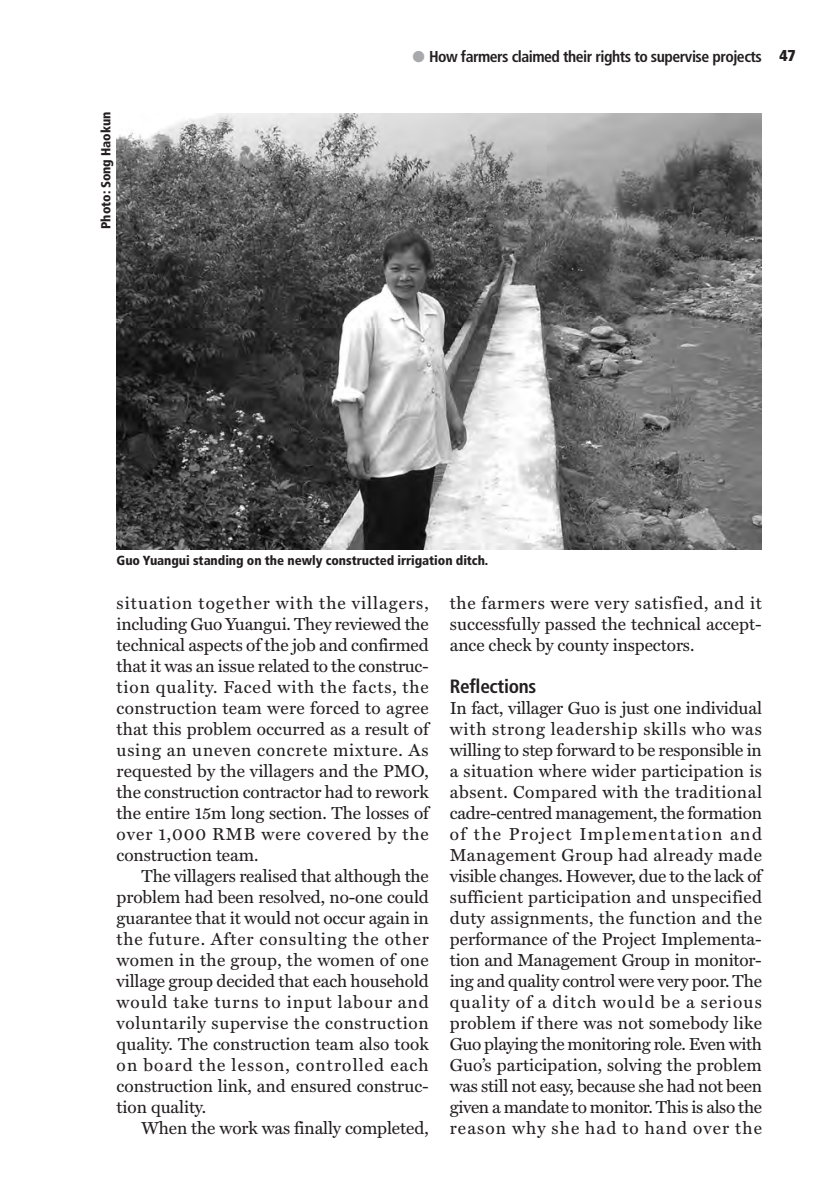
<style>
.page{position:relative;width:829px;height:1191px;background:#fff}
.page>*{position:absolute;margin:0;border:0;box-sizing:border-box;transform-origin:0 0}
.t1{font:700 condensed 19.25px "Frutiger";letter-spacing:-.015em;color:#231f20}
.t2{font:17.5px/21px "Miller Text";letter-spacing:.005em;color:#231f20;text-align:justify}
.t3{font:17.5px "Miller Text";letter-spacing:-.015em;color:#231f20}
.t4{font:17.5px "Miller Text";letter-spacing:.05em;color:#231f20}
.t5{font:17.5px "Miller Text";letter-spacing:.055em;color:#231f20}
.t6{font:17.5px "Miller Text";letter-spacing:.035em;color:#231f20}
.t7{font:17.5px "Miller Text";letter-spacing:.06em;color:#231f20}
.t8{font:17.5px "Miller Text";letter-spacing:.04em;color:#231f20}
.t9{font:17.5px "Miller Text";letter-spacing:.065em;color:#231f20}
.t10{font:700 condensed 15.75px "Frutiger";letter-spacing:-.03em;color:#231f20}
.t11{font:900 condensed 13.12px "Frutiger";letter-spacing:-.005em;color:#231f20}
.s1{color:#a8a9ad}
.s2{font-weight:900}
</style>
<div class="page">
<img style="left:117px;top:114px;width:644px;height:435px">
<p class="t11" style="left:101px;top:229px;width:119px;rotate:-90deg">Photo: Song Haokun</p>
<p class="t10" style="left:412px;top:50px;width:384px"><span class="s1">●</span> How farmers claimed their rights to supervise projects <span class="s2">47</span></p>
<p class="t11" style="left:117px;top:555px;width:373px">Guo Yuangui standing on the newly constructed irrigation ditch.</p>
<p class="t7" style="left:117px;top:596px;width:313px">situation together with the villagers,</p>
<p class="t3" style="left:117px;top:617px;width:313px">including Guo Yuangui. They reviewed the</p>
<p class="t2" style="left:117px;top:636px;width:313px">technical aspects of the job and confirmed</p>
<p class="t3" style="left:117px;top:659px;width:313px">that it was an issue related to the construc-</p>
<p class="t4" style="left:117px;top:680px;width:313px">tion quality. Faced with the facts, the</p>
<p class="t2" style="left:117px;top:699px;width:313px">construction team were forced to agree</p>
<p class="t2" style="left:117px;top:720px;width:313px">that this problem occurred as a result of</p>
<p class="t8" style="left:117px;top:743px;width:313px">using an uneven concrete mixture. As</p>
<p class="t2" style="left:117px;top:762px;width:313px">requested by the villagers and the PMO,</p>
<p class="t2" style="left:117px;top:783px;width:313px">the construction contractor had to rework</p>
<p class="t2" style="left:117px;top:804px;width:313px">the entire 15m long section. The losses of</p>
<p class="t5" style="left:117px;top:827px;width:313px">over 1,000 RMB were covered by the</p>
<p class="t2" style="left:117px;top:846px;width:143px">construction team.</p>
<p class="t2" style="left:141px;top:867px;width:289px">The villagers realised that although the</p>
<p class="t2" style="left:117px;top:888px;width:313px">problem had been resolved, no-one could</p>
<p class="t2" style="left:117px;top:909px;width:313px">guarantee that it would not occur again in</p>
<p class="t4" style="left:117px;top:932px;width:313px">the future. After consulting the other</p>
<p class="t2" style="left:117px;top:951px;width:313px">women in the group, the women of one</p>
<p class="t2" style="left:117px;top:972px;width:313px">village group decided that each household</p>
<p class="t5" style="left:117px;top:995px;width:313px">would take turns to input labour and</p>
<p class="t6" style="left:117px;top:1016px;width:313px">voluntarily supervise the construction</p>
<p class="t2" style="left:117px;top:1035px;width:313px">quality. The construction team also took</p>
<p class="t9" style="left:117px;top:1058px;width:313px">on board the lesson, controlled each</p>
<p class="t2" style="left:117px;top:1077px;width:313px">construction link, and ensured construc-</p>
<p class="t2" style="left:117px;top:1098px;width:91px">tion quality.</p>
<p class="t2" style="left:141px;top:1119px;width:289px">When the work was finally completed,</p>
<p class="t2" style="left:450px;top:594px;width:314px">the farmers were very satisfied, and it successfully passed the technical accept&shy;ance check by county inspectors.</p>
<p class="t1" style="left:450px;top:679px;width:88px">Reflections</p>
<p class="t2" style="left:450px;top:699px;width:313px">In fact, villager Guo is just one individual with strong leadership skills who was willing to step forward to be responsible in a situation where wider participation is absent. Compared with the traditional cadre-centred management, the formation of the Project Implementation and Management Group had already made visible changes. However, due to the lack of sufficient participation and unspecified duty assignments, the function and the performance of the Project Implementa&shy;tion and Management Group in monitor&shy;ing and quality control were very poor. The quality of a ditch would be a serious problem if there was not somebody like Guo playing the monitoring role. Even with Guo’s participation, solving the problem was still not easy, because she had not been given a mandate to monitor. This is also the reason why she had to hand over the</p>
</div>
